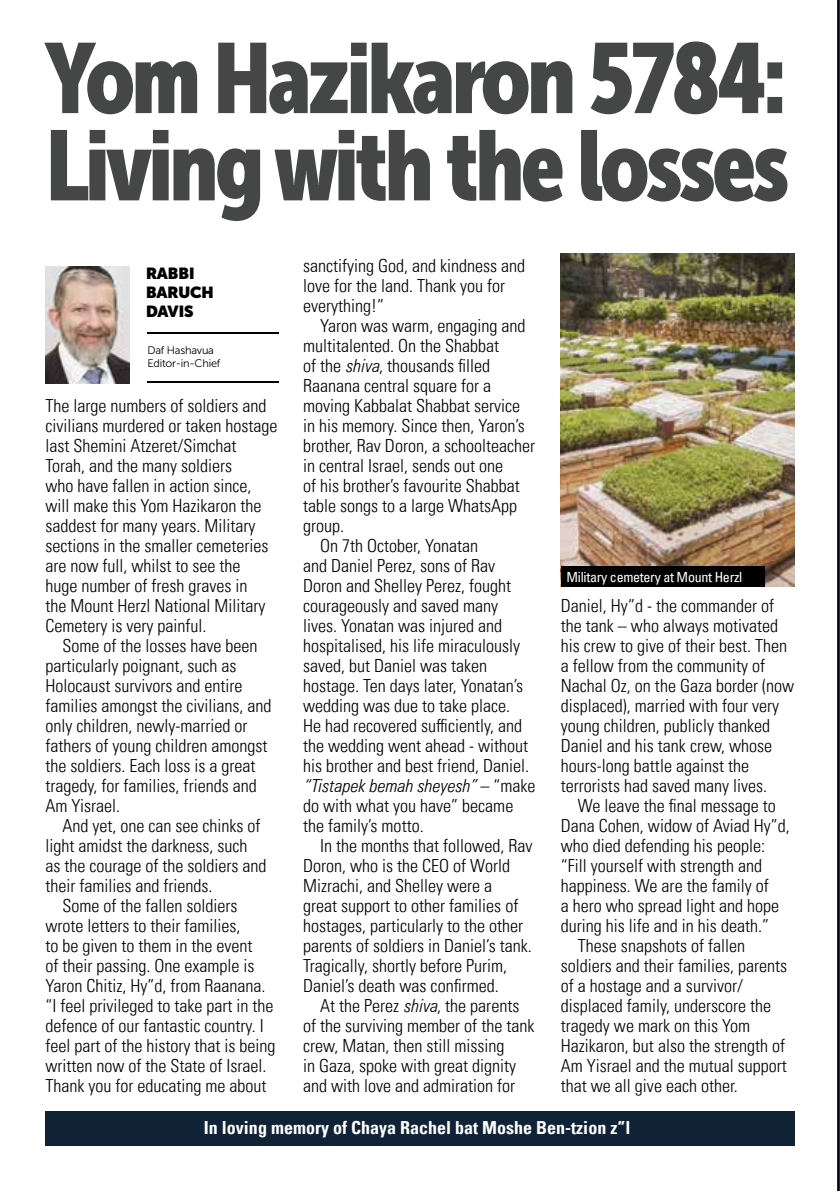
<style>
.page{position:relative;width:840px;height:1191px;background:#fff}
.page>*{position:absolute;margin:0;border:0;box-sizing:border-box;transform-origin:0 0}
.t1{font:98.4px/87.2px "Museo Sans Cond 900";letter-spacing:-.04em;color:#444745}
.t2{font:300 condensed 18px/20px "Univers LT Pro";color:#000}
.t3{font:700 condensed 18px "Univers LT Pro";color:#fff}
.t4{font:italic 300 condensed 18px "Univers LT Pro";color:#000}
.t5{font:900 16px/19.2px "Museo Sans Display";color:#000}
.t6{font:condensed 14px "Univers LT Pro";letter-spacing:-.02em;color:#fff}
.t7{font:11px/13.2px "Museo Sans 300";letter-spacing:-.02em;color:#000}
.s1{font-style:italic}
.s2{font-style:normal}
</style>
<div class="page">
<svg style="left:837px;top:0;width:2px;height:1191px;background:#141414"></svg>
<div style="left:45px;top:1111px;width:749px;height:34px;background:#102336"></div>
<img style="left:45px;top:267px;width:84px;height:116px">
<hr style="left:147px;top:381px;width:132px;height:2px;background:#000">
<hr style="left:147px;top:332px;width:132px;height:2px;background:#000">
<img style="left:560px;top:253px;width:234px;height:334px">
<div style="left:560px;top:567px;width:203px;height:20px;background:#000"></div>
<h1 class="t1" style="left:45px;top:35px;width:745px">Yom Hazikaron 5784:<br>Living with the losses</h1>
<p class="t5" style="left:146px;top:263px;width:69px">RABBI<br>BARUCH<br>DAVIS</p>
<p class="t7" style="left:147px;top:344px;width:74px">Daf Hashavua<br>Editor-in-Chief</p>
<p class="t2" style="left:45px;top:395px;width:233px">The large numbers of soldiers and civilians murdered or taken hostage last Shemini Atzeret/Simchat<br>Torah, and the many soldiers<br>who have fallen in action since, will make this Yom Hazikaron the saddest for many years. Military sections in the smaller cemeteries are now full, whilst to see the<br>huge number of fresh graves in<br>the Mount Herzl National Military<br>Cemetery is very painful.</p>
<p class="t2" style="left:45px;top:635px;width:227px;text-indent:17px">Some of the losses have been particularly poignant, such as<br>Holocaust survivors and entire families amongst the civilians, and only children, newly-married or fathers of young children amongst the soldiers. Each loss is a great tragedy, for families, friends and<br>Am Yisrael.</p>
<p class="t2" style="left:62px;top:815px;width:199px">And yet, one can see chinks of</p>
<p class="t2" style="left:45px;top:835px;width:203px">light amidst the darkness, such</p>
<p class="t2" style="left:45px;top:855px;width:222px">as the courage of the soldiers and</p>
<p class="t2" style="left:45px;top:875px;width:168px">their families and friends.</p>
<p class="t2" style="left:62px;top:895px;width:176px">Some of the fallen soldiers</p>
<p class="t2" style="left:45px;top:915px;width:196px">wrote letters to their families,</p>
<p class="t2" style="left:45px;top:935px;width:208px">to be given to them in the event</p>
<p class="t2" style="left:45px;top:955px;width:210px">of their passing. One example is</p>
<p class="t2" style="left:45px;top:975px;width:221px">Yaron Chitiz, Hy”d, from Raanana.</p>
<p class="t2" style="left:45px;top:995px;width:229px">“I feel privileged to take part in the</p>
<p class="t2" style="left:45px;top:1015px;width:219px">defence of our fantastic country. I</p>
<p class="t2" style="left:45px;top:1035px;width:231px">feel part of the history that is being</p>
<p class="t2" style="left:45px;top:1055px;width:222px">written now of the State of Israel.</p>
<p class="t2" style="left:45px;top:1075px;width:222px">Thank you for educating me about</p>
<p class="t2" style="left:303px;top:255px;width:223px">sanctifying God, and kindness and love for the land. Thank you for everything!”</p>
<p class="t2" style="left:320px;top:315px;width:206px">Yaron was warm, engaging and</p>
<p class="t2" style="left:303px;top:335px;width:197px">multitalented. On the Shabbat</p>
<p class="t2" style="left:303px;top:355px;width:188px">of the <span class="s1">shiva</span>, thousands filled</p>
<p class="t2" style="left:303px;top:375px;width:189px">Raanana central square for a</p>
<p class="t2" style="left:303px;top:395px;width:218px">moving Kabbalat Shabbat service</p>
<p class="t2" style="left:303px;top:415px;width:223px">in his memory. Since then, Yaron’s</p>
<p class="t2" style="left:303px;top:435px;width:233px">brother, Rav Doron, a schoolteacher</p>
<p class="t2" style="left:303px;top:455px;width:201px">in central Israel, sends out one</p>
<p class="t2" style="left:303px;top:475px;width:218px">of his brother’s favourite Shabbat</p>
<p class="t2" style="left:303px;top:495px;width:215px">table songs to a large WhatsApp</p>
<p class="t2" style="left:303px;top:515px;width:42px">group.</p>
<p class="t2" style="left:320px;top:535px;width:159px">On 7th October, Yonatan</p>
<p class="t2" style="left:303px;top:555px;width:193px">and Daniel Perez, sons of Rav</p>
<p class="t2" style="left:303px;top:575px;width:209px">Doron and Shelley Perez, fought</p>
<p class="t2" style="left:303px;top:595px;width:196px">courageously and saved many</p>
<p class="t2" style="left:303px;top:615px;width:200px">lives. Yonatan was injured and</p>
<p class="t2" style="left:303px;top:635px;width:218px">hospitalised, his life miraculously</p>
<p class="t2" style="left:303px;top:655px;width:185px">saved, but Daniel was taken</p>
<p class="t2" style="left:303px;top:675px;width:221px">hostage. Ten days later, Yonatan’s</p>
<p class="t2" style="left:303px;top:695px;width:208px">wedding was due to take place.</p>
<p class="t2" style="left:303px;top:715px;width:220px">He had recovered sufficiently, and</p>
<p class="t2" style="left:303px;top:735px;width:226px">the wedding went ahead - without</p>
<p class="t2" style="left:303px;top:755px;width:227px">his brother and best friend, Daniel.</p>
<p class="t4" style="left:303px;top:773px;width:234px">“Tistapek bemah sheyesh” <span class="s2">– “make</span></p>
<p class="t2" style="left:303px;top:795px;width:211px">do with what you have” became</p>
<p class="t2" style="left:303px;top:815px;width:122px">the family’s motto.</p>
<p class="t2" style="left:320px;top:835px;width:213px">In the months that followed, Rav</p>
<p class="t2" style="left:303px;top:855px;width:208px">Doron, who is the CEO of World</p>
<p class="t2" style="left:303px;top:875px;width:190px">Mizrachi, and Shelley were a</p>
<p class="t2" style="left:303px;top:895px;width:216px">great support to other families of</p>
<p class="t2" style="left:303px;top:915px;width:221px">hostages, particularly to the other</p>
<p class="t2" style="left:303px;top:935px;width:230px">parents of soldiers in Daniel’s tank.</p>
<p class="t2" style="left:303px;top:955px;width:205px">Tragically, shortly before Purim,</p>
<p class="t2" style="left:303px;top:975px;width:197px">Daniel’s death was confirmed.</p>
<p class="t2" style="left:320px;top:995px;width:200px">At the Perez <span class="s1">shiva</span>, the parents</p>
<p class="t2" style="left:303px;top:1015px;width:232px">of the surviving member of the tank</p>
<p class="t2" style="left:303px;top:1035px;width:203px">crew, Matan, then still missing</p>
<p class="t2" style="left:303px;top:1055px;width:214px">in Gaza, spoke with great dignity</p>
<p class="t2" style="left:303px;top:1075px;width:213px">and with love and admiration for</p>
<p class="t6" style="left:566px;top:568px;width:177px">Military cemetery at Mount Herzl</p>
<p class="t2" style="left:560px;top:595px;width:234px">Daniel, Hy”d - the commander of the tank – who always motivated his crew to give of their best. Then a fellow from the community of<br>Nachal Oz, on the Gaza border (now displaced), married with four very young children, publicly thanked<br>Daniel and his tank crew, whose hours-long battle against the terrorists had saved many lives.</p>
<p class="t2" style="left:577px;top:794px;width:199px">We leave the final message to</p>
<p class="t2" style="left:560px;top:814px;width:230px">Dana Cohen, widow of Aviad Hy”d,</p>
<p class="t2" style="left:560px;top:834px;width:205px">who died defending his people:</p>
<p class="t2" style="left:560px;top:854px;width:202px">“Fill yourself with strength and</p>
<p class="t2" style="left:560px;top:874px;width:209px">happiness. We are the family of</p>
<p class="t2" style="left:560px;top:894px;width:219px">a hero who spread light and hope</p>
<p class="t2" style="left:560px;top:914px;width:209px">during his life and in his death.”</p>
<p class="t2" style="left:577px;top:934px;width:168px">These snapshots of fallen</p>
<p class="t2" style="left:560px;top:954px;width:227px">soldiers and their families, parents</p>
<p class="t2" style="left:560px;top:974px;width:183px">of a hostage and a survivor/</p>
<p class="t2" style="left:560px;top:994px;width:211px">displaced family, underscore the</p>
<p class="t2" style="left:560px;top:1014px;width:190px">tragedy we mark on this Yom</p>
<p class="t2" style="left:560px;top:1034px;width:225px">Hazikaron, but also the strength of</p>
<p class="t2" style="left:560px;top:1054px;width:227px">Am Yisrael and the mutual support</p>
<p class="t2" style="left:560px;top:1074px;width:178px">that we all give each other.</p>
<p class="t3" style="left:204px;top:1116px;width:427px">In loving memory of Chaya Rachel bat Moshe Ben-tzion z”l</p>
</div>
